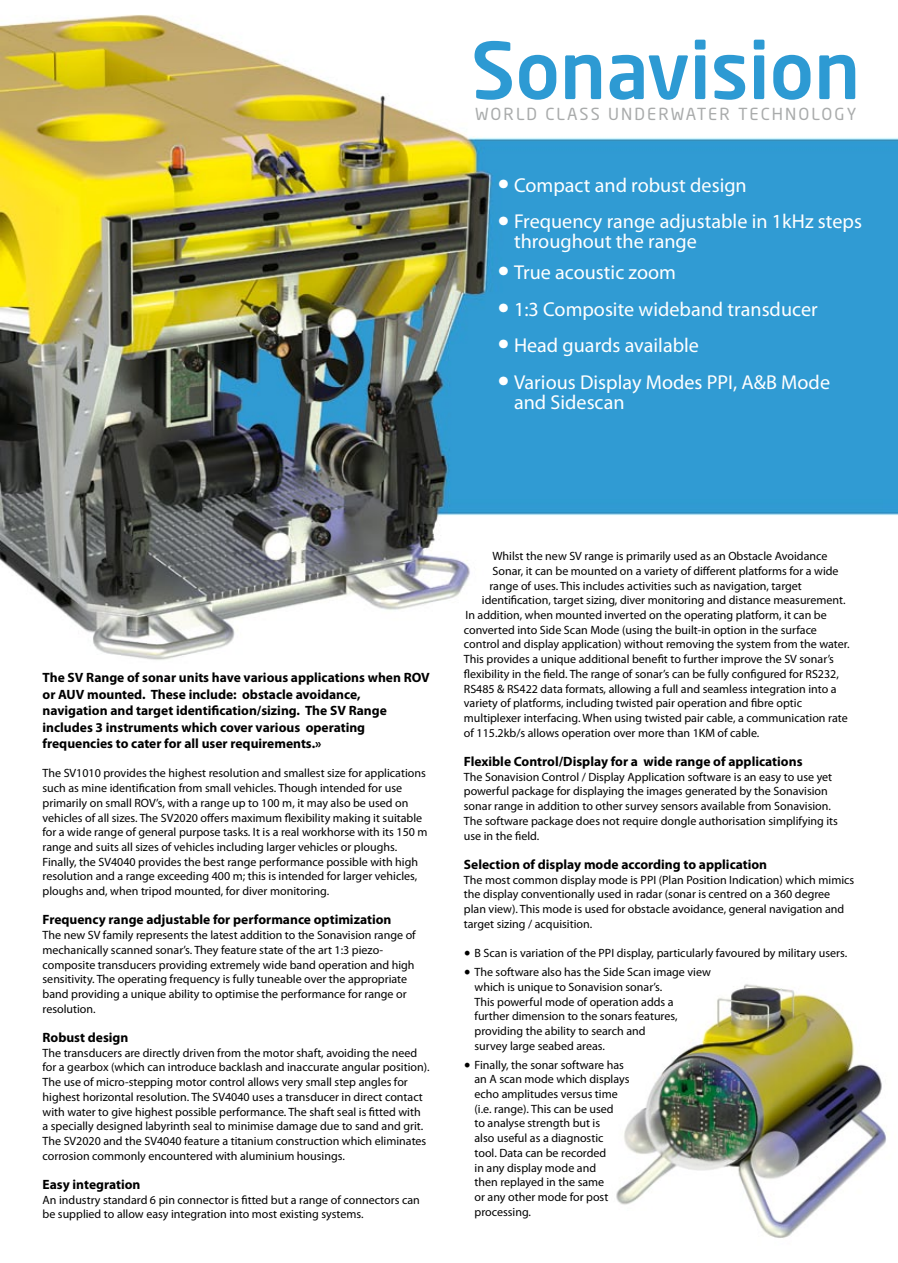
<style>
.page{position:relative;width:898px;height:1263px;background:#fff}
.page>*{position:absolute;margin:0;border:0;box-sizing:border-box;transform-origin:0 0}
.t1{font:500 77.55px "Neo Sans Std";color:#2d9ad3}
.t2{font:20.1px/20.1px "Myriad Pro";color:#fff}
.t3{font:16.5px "Neo Sans Std";letter-spacing:.13em;color:#a9abab}
.t4{font:700 13.5px/16.5px "Myriad Pro";color:#000}
.t5{font:12px/14.7px "Myriad Pro";color:#000}
.s1{font-family:"Neo Sans Std";font-size:27.45px}
.s2{font-family:"Minion Pro";font-size:18px}
</style>
<div class="page">
<img style="left:0;top:14px;width:897px;height:646px">
<img style="left:616px;top:984px;width:270px;height:254px">
<h1 class="t1" style="left:471px;top:22px;width:390px">Sonavision</h1>
<h3 class="t3" style="left:475px;top:104px;width:382px">WORLD CLASS UNDERWATER TECHNOLOGY</h3>
<h2 class="t2" style="left:497px;top:175px;width:250px"><span class="s1">•</span> Compact and robust design</h2>
<h2 class="t2" style="left:514px;top:211px;width:349px;text-indent:-16px"><span class="s1">•</span> Frequency range adjustable in 1kHz steps throughout the range</h2>
<h2 class="t2" style="left:497px;top:262px;width:179px"><span class="s1">•</span> True acoustic zoom</h2>
<h2 class="t2" style="left:497px;top:299px;width:321px"><span class="s1">•</span> 1:3 Composite wideband transducer</h2>
<h2 class="t2" style="left:497px;top:335px;width:202px"><span class="s1">•</span> Head guards available</h2>
<h2 class="t2" style="left:514px;top:372px;width:317px;text-indent:-16px"><span class="s1">•</span> Various Display Modes PPI, A&amp;B Mode and Sidescan</h2>
<p class="t4" style="left:43px;top:669px;width:388px">The SV Range of sonar units have various applications when ROV or AUV mounted. These include: obstacle avoidance,<br>navigation and target identification/sizing. The SV Range includes 3 instruments which cover various operating frequencies to cater for all user requirements.»</p>
<p class="t5" style="left:43px;top:766px;width:386px">The SV1010 provides the highest resolution and smallest size for applications such as mine identification from small vehicles. Though intended for use primarily on small ROV’s, with a range up to 100 m, it may also be used on vehicles of all sizes. The SV2020 offers maximum flexibility making it suitable for a wide range of general purpose tasks. It is a real workhorse with its 150 m range and suits all sizes of vehicles including larger vehicles or ploughs.<br>Finally, the SV4040 provides the best range performance possible with high resolution and a range exceeding 400 m; this is intended for larger vehicles, ploughs and, when tripod mounted, for diver monitoring.</p>
<p class="t4" style="left:43px;top:911px;width:350px">Frequency range adjustable for performance optimization</p>
<p class="t5" style="left:43px;top:927px;width:374px">The new SV family represents the latest addition to the Sonavision range of mechanically scanned sonar’s. They feature state of the art 1:3 piezo&shy;composite transducers providing extremely wide band operation and high sensitivity. The operating frequency is fully tuneable over the appropriate band providing a unique ability to optimise the performance for range or resolution.</p>
<p class="t4" style="left:43px;top:1029px;width:87px">Robust design</p>
<p class="t5" style="left:43px;top:1045px;width:388px">The transducers are directly driven from the motor shaft, avoiding the need for a gearbox (which can introduce backlash and inaccurate angular position).<br>The use of micro-stepping motor control allows very small step angles for highest horizontal resolution. The SV4040 uses a transducer in direct contact with water to give highest possible performance. The shaft seal is fitted with<br>a specially designed labyrinth seal to minimise damage due to sand and grit.<br>The SV2020 and the SV4040 feature a titanium construction which eliminates corrosion commonly encountered with aluminium housings.</p>
<p class="t4" style="left:43px;top:1176px;width:99px">Easy integration</p>
<p class="t5" style="left:43px;top:1192px;width:378px">An industry standard 6 pin connector is fitted but a range of connectors can be supplied to allow easy integration into most existing systems.</p>
<p class="t5" style="left:492px;top:549px;width:336px">Whilst the new SV range is primarily used as an Obstacle Avoidance</p>
<p class="t5" style="left:492px;top:563px;width:347px">Sonar, it can be mounted on a variety of different platforms for a wide</p>
<p class="t5" style="left:489px;top:578px;width:314px">range of uses. This includes activities such as navigation, target</p>
<p class="t5" style="left:481px;top:593px;width:365px">identification, target sizing, diver monitoring and distance measurement.</p>
<p class="t5" style="left:465px;top:607px;width:363px">In addition, when mounted inverted on the operating platform, it can be</p>
<p class="t5" style="left:463px;top:622px;width:354px">converted into Side Scan Mode (using the built-in option in the surface</p>
<p class="t5" style="left:463px;top:637px;width:387px">control and display application) without removing the system from the water.</p>
<p class="t5" style="left:463px;top:651px;width:371px">This provides a unique additional benefit to further improve the SV sonar’s</p>
<p class="t5" style="left:463px;top:666px;width:376px">flexibility in the field. The range of sonar’s can be fully configured for RS232,</p>
<p class="t5" style="left:463px;top:681px;width:374px">RS485 &amp; RS422 data formats, allowing a full and seamless integration into a</p>
<p class="t5" style="left:463px;top:696px;width:339px">variety of platforms, including twisted pair operation and fibre optic</p>
<p class="t5" style="left:463px;top:710px;width:385px">multiplexer interfacing. When using twisted pair cable, a communication rate</p>
<p class="t5" style="left:463px;top:725px;width:297px">of 115.2kb/s allows operation over more than 1KM of cable.</p>
<p class="t4" style="left:463px;top:753px;width:340px">Flexible Control/Display for a wide range of applications</p>
<p class="t5" style="left:463px;top:769px;width:375px">The Sonavision Control / Display Application software is an easy to use yet powerful package for displaying the images generated by the Sonavision sonar range in addition to other survey sensors available from Sonavision.<br>The software package does not require dongle authorisation simplifying its use in the field.</p>
<p class="t4" style="left:463px;top:856px;width:305px">Selection of display mode according to application</p>
<p class="t5" style="left:463px;top:872px;width:392px">The most common display mode is PPI (Plan Position Indication) which mimics the display conventionally used in radar (sonar is centred on a 360 degree plan view). This mode is used for obstacle avoidance, general navigation and target sizing / acquisition.</p>
<p class="t5" style="left:463px;top:945px;width:384px"><span class="s2">•</span> B Scan is variation of the PPI display, particularly favoured by military users.</p>
<p class="t5" style="left:474px;top:964px;width:238px;text-indent:-11px"><span class="s2">•</span> The software also has the Side Scan image view which is unique to Sonavision sonar’s.<br>This powerful mode of operation adds a further dimension to the sonars features, providing the ability to search and<br>survey large seabed areas.</p>
<p class="t5" style="left:474px;top:1057px;width:156px;text-indent:-11px"><span class="s2">•</span> Finally, the sonar software has an A scan mode which displays echo amplitudes versus time (i.e. range). This can be used<br>to analyse strength but is<br>also useful as a diagnostic<br>tool. Data can be recorded<br>in any display mode and<br>then replayed in the same<br>or any other mode for post processing.</p>
</div>
